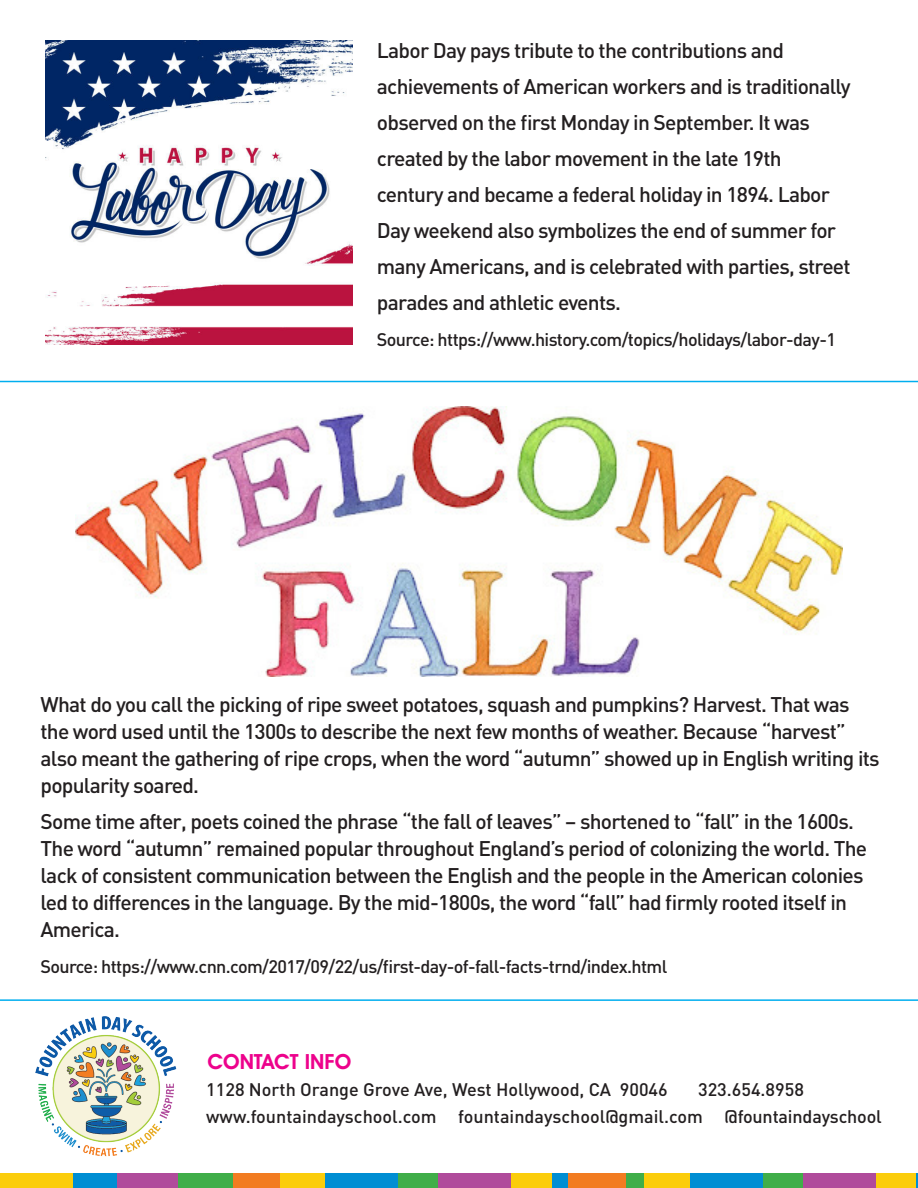
<style>
.page{position:relative;width:918px;height:1188px;background:#fff}
.page>*{position:absolute;margin:0;border:0;box-sizing:border-box;transform-origin:0 0}
.t1{font:500 21px/36px "DIN";letter-spacing:-.035em;color:#231f20}
.t2{font:600 21px "Avant Garde IT Cby BT";color:#ed028c}
.t3{font:500 18px "DIN";letter-spacing:-.035em;color:#231f20}
.t4{font:500 18px "DIN";letter-spacing:-.015em;color:#231f20}
</style>
<div class="page">
<div style="left:280px;top:1173px;width:46px;height:15px;background:#fbcd0b"></div>
<div style="left:507px;top:1173px;width:47px;height:15px;background:#fbcd0b"></div>
<div style="left:393px;top:1173px;width:47px;height:15px;background:#40ae49"></div>
<div style="left:624px;top:1173px;width:20px;height:15px;background:#40ae49"></div>
<div style="left:439px;top:1173px;width:72px;height:15px;background:#b04b9b"></div>
<div style="left:325px;top:1173px;width:73px;height:15px;background:#008ed3"></div>
<div style="left:554px;top:1173px;width:72px;height:15px;background:#f27c21"></div>
<div style="left:552px;top:1173px;width:16px;height:15px;background:#008ed3"></div>
<div style="left:644px;top:1173px;width:47px;height:15px;background:#fbcd0b"></div>
<div style="left:872px;top:1173px;width:46px;height:15px;background:#fbcd0b"></div>
<div style="left:758px;top:1173px;width:47px;height:15px;background:#40ae49"></div>
<div style="left:803px;top:1173px;width:73px;height:15px;background:#b04b9b"></div>
<div style="left:690px;top:1173px;width:72px;height:15px;background:#008ed3"></div>
<svg style="left:916px;top:1173px;width:2px;height:15px"></svg>
<div style="left:0;top:1173px;width:7px;height:15px;background:#fbcd0b"></div>
<div style="left:174px;top:1173px;width:67px;height:15px;background:#40ae49"></div>
<div style="left:233px;top:1173px;width:47px;height:15px;background:#f27c21"></div>
<div style="left:51px;top:1173px;width:66px;height:15px;background:#008ed3"></div>
<div style="left:117px;top:1173px;width:61px;height:15px;background:#b04b9b"></div>
<div style="left:1px;top:1173px;width:72px;height:15px;background:#fbcd0b"></div>
<img style="left:36px;top:1016px;width:141px;height:141px">
<hr style="left:0;top:999px;width:918px;height:2px;background:#00aeef">
<img style="left:45px;top:40px;width:308px;height:305px">
<img style="left:75px;top:406px;width:768px;height:270px">
<hr style="left:0;top:381px;width:918px;height:1px;background:#00aeef">
<p class="t1" style="left:377px;top:32px;width:475px">Labor Day pays tribute to the contributions and achievements of American workers and is traditionally observed on the first Monday in September. It was created by the labor movement in the late 19th century and became a federal holiday in 1894. Labor Day weekend also symbolizes the end of summer for many Americans, and is celebrated with parties, street parades and athletic events.</p>
<p class="t3" style="left:377px;top:328px;width:461px">Source: https://www.history.com/topics/holidays/labor-day-1</p>
<p class="t1" style="left:40px;top:690px;width:841px;line-height:27px">What do you call the picking of ripe sweet potatoes, squash and pumpkins? Harvest. That was the word used until the 1300s to describe the next few months of weather. Because “harvest” also meant the gathering of ripe crops, when the word “autumn” showed up in English writing its popularity soared.</p>
<p class="t1" style="left:40px;top:807px;width:828px;line-height:27px">Some time after, poets coined the phrase “the fall of leaves” – shortened to “fall” in the 1600s.<br>The word “autumn” remained popular throughout England’s period of colonizing the world. The lack of consistent communication between the English and the people in the American colonies led to differences in the language. By the mid-1800s, the word “fall” had firmly rooted itself in America.</p>
<p class="t3" style="left:40px;top:955px;width:628px">Source: https://www.cnn.com/2017/09/22/us/first-day-of-fall-facts-trnd/index.html</p>
<p class="t2" style="left:207px;top:1049px;width:145px">CONTACT INFO</p>
<p class="t4" style="left:206px;top:1078px;width:463px">1128 North Orange Grove Ave, West Hollywood, CA 90046</p>
<p class="t4" style="left:698px;top:1078px;width:107px">323.654.8958</p>
<p class="t4" style="left:206px;top:1105px;width:677px">www.fountaindayschool.com fountaindayschool@gmail.com @fountaindayschool</p>
</div>
